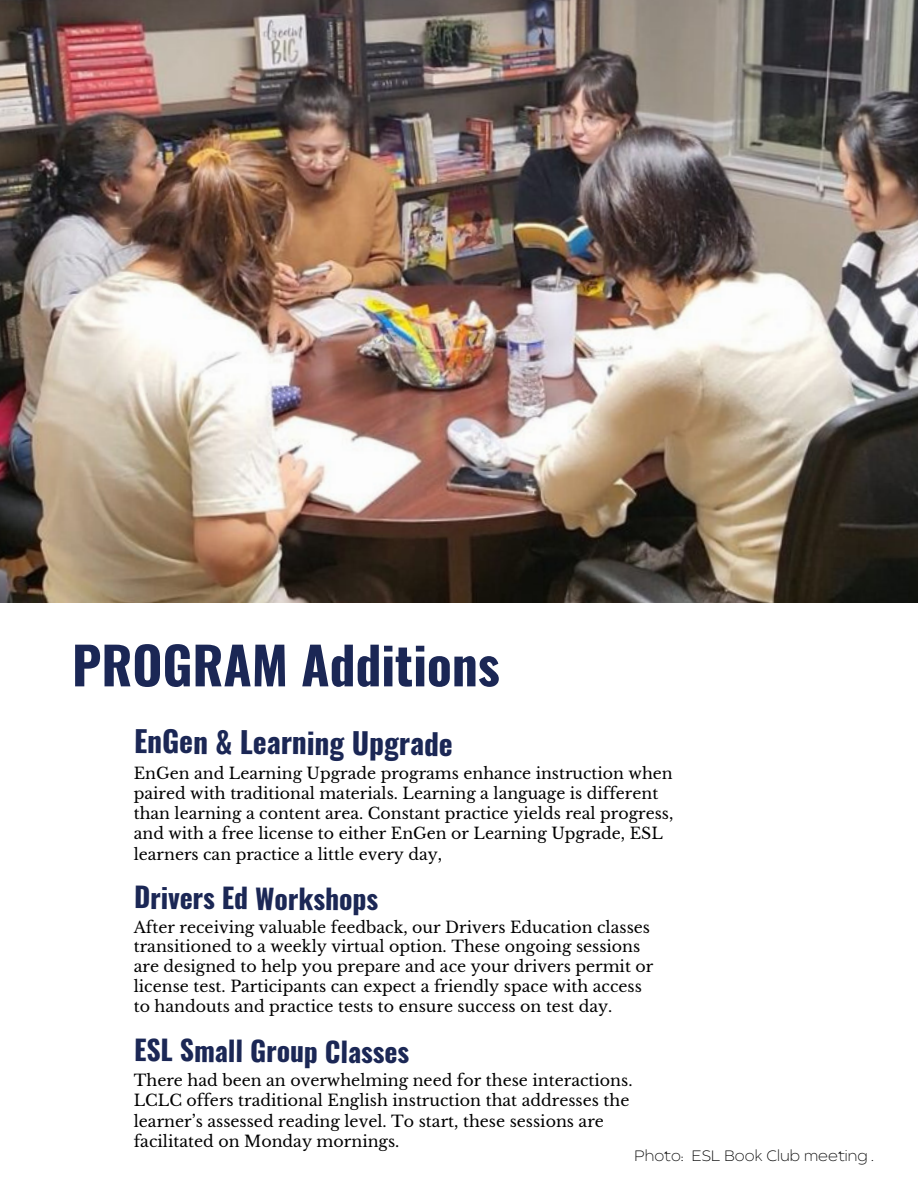
<style>
.page{position:relative;width:918px;height:1188px;background:#fff}
.page>*{position:absolute;margin:0;border:0;box-sizing:border-box;transform-origin:0 0}
.t1{font:700 51.45px "Oswald";color:#1b2755}
.t2{font:700 29.4px "Oswald";color:#1b2755}
.t3{font:700 27.6px "Oswald";color:#1b2755}
.t4{font:15.75px/20.2px "Libre Baskerville";color:#000001}
.t5{font:200 15px "Balgin";color:#000001}
</style>
<div class="page">
<img style="left:0;top:0;width:918px;height:603px">
<p class="t1" style="left:72px;top:625px;width:429px">PROGRAM Additions</p>
<h2 class="t2" style="left:134px;top:719px;width:321px">EnGen &amp; Learning Upgrade</h2>
<p class="t4" style="left:134px;top:763px;width:541px">EnGen and Learning Upgrade programs enhance instruction when paired with traditional materials. Learning a language is different than learning a content area. Constant practice yields real progress, and with a free license to either EnGen or Learning Upgrade, ESL learners can practice a little every day,</p>
<h1 class="t3" style="left:134px;top:877px;width:246px">Drivers Ed Workshops</h1>
<h2 class="t4" style="left:134px;top:917px;width:521px;line-height:19.8px">After receiving valuable feedback, our Drivers Education classes transitioned to a weekly virtual option. These ongoing sessions are designed to help you prepare and ace your drivers permit or license test. Participants can expect a friendly space with access to handouts and practice tests to ensure success on test day.</h2>
<h2 class="t3" style="left:134px;top:1029px;width:277px">ESL Small Group Classes</h2>
<h3 class="t4" style="left:134px;top:1070px;width:500px">There had been an overwhelming need for these interactions.<br>LCLC offers traditional English instruction that addresses the learner’s assessed reading level. To start, these sessions are facilitated on Monday mornings.</h3>
<p class="t5" style="left:635px;top:1150px;width:241px">Photo: ESL Book Club meeting .</p>
</div>
